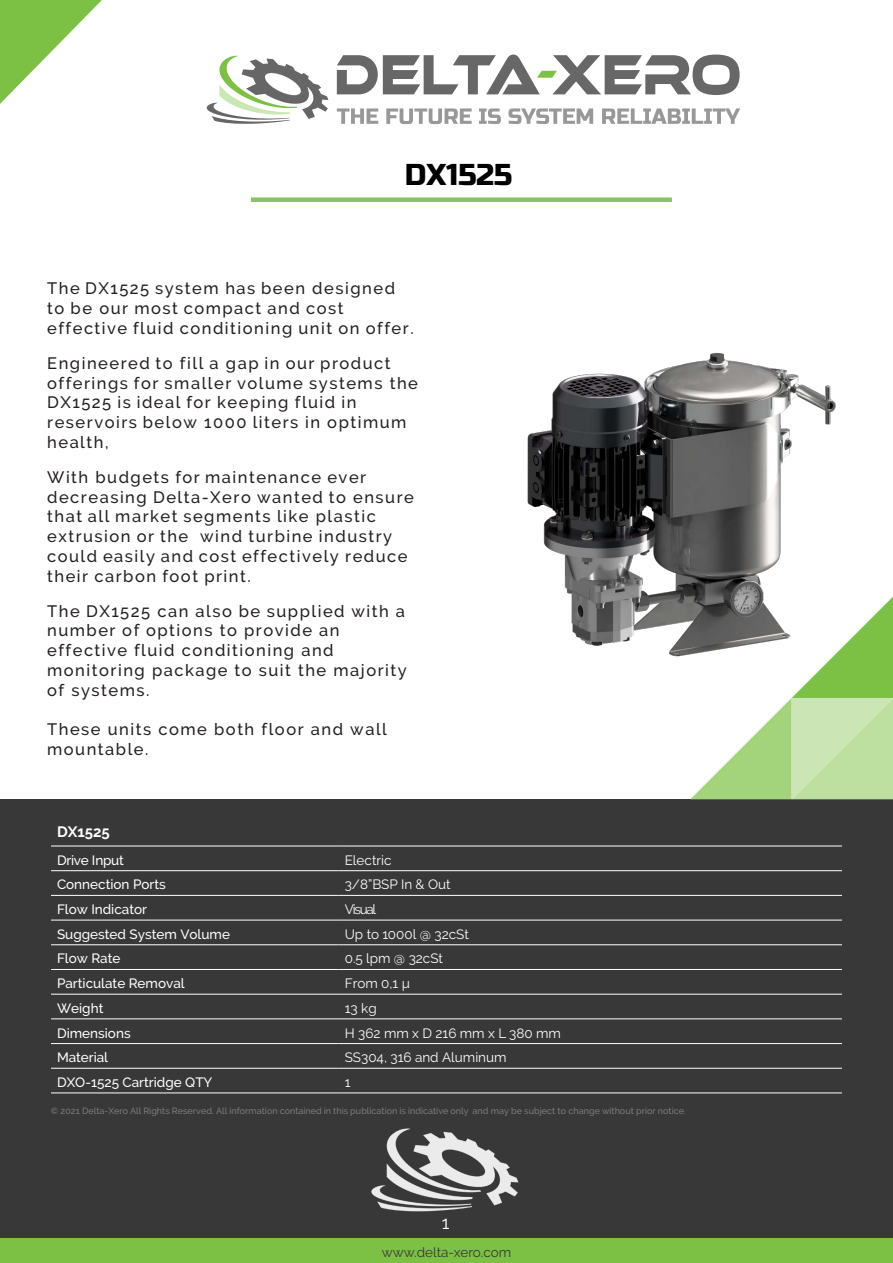
<style>
.page{position:relative;width:893px;height:1263px;background:#fff}
.page>*{position:absolute;margin:0;border:0;box-sizing:border-box;transform-origin:0 0}
.t1{font:30px "Russo One";color:#000}
.t2{font:18px "Raleway";color:#fff}
.t3{font:500 16.5px/19.8px "Raleway";letter-spacing:.09em;color:#231f20}
.t4{font:700 15px "Raleway";color:#fff}
.t5{font:500 13.5px "Raleway";color:#fff}
.t6{font:13.5px "Raleway";color:#fff}
.t7{font:13.5px "Raleway";color:#fff}
.t8{font:13.5px "Raleway";color:#383838}
.t9{font:500 13.5px "Raleway";letter-spacing:-.02em;color:#fff}
.t10{font:500 9px "Raleway";color:#7b7b7d}
.s1{font-style:inherit}
</style>
<div class="page">
<div style="left:0;top:1238px;width:893px;height:25px;background:#7cc144"></div>
<div style="left:0;top:799px;width:893px;height:439px;background:#383838"></div>
<hr style="left:51px;top:846px;width:288px;height:1px;background:#fff">
<hr style="left:339px;top:846px;width:503px;height:1px;background:#fff">
<hr style="left:51px;top:870px;width:288px;height:1px;background:#fff">
<hr style="left:339px;top:870px;width:503px;height:1px;background:#fff">
<hr style="left:51px;top:895px;width:288px;height:1px;background:#fff">
<hr style="left:339px;top:895px;width:503px;height:1px;background:#fff">
<hr style="left:51px;top:920px;width:288px;height:1px;background:#fff">
<hr style="left:339px;top:920px;width:503px;height:1px;background:#fff">
<hr style="left:51px;top:944px;width:288px;height:1px;background:#fff">
<hr style="left:339px;top:944px;width:503px;height:1px;background:#fff">
<hr style="left:51px;top:969px;width:288px;height:1px;background:#fff">
<hr style="left:339px;top:969px;width:503px;height:1px;background:#fff">
<hr style="left:51px;top:994px;width:288px;height:1px;background:#fff">
<hr style="left:339px;top:994px;width:503px;height:1px;background:#fff">
<hr style="left:51px;top:1018px;width:288px;height:1px;background:#fff">
<hr style="left:339px;top:1018px;width:503px;height:1px;background:#fff">
<hr style="left:51px;top:1043px;width:288px;height:1px;background:#fff">
<hr style="left:339px;top:1043px;width:503px;height:1px;background:#fff">
<hr style="left:51px;top:1068px;width:288px;height:1px;background:#fff">
<hr style="left:339px;top:1068px;width:503px;height:1px;background:#fff">
<hr style="left:51px;top:1092px;width:288px;height:1px;background:#fff">
<hr style="left:339px;top:1092px;width:503px;height:1px;background:#fff">
<svg style="left:0;top:0;width:102px;height:104px"></svg>
<svg style="left:691px;top:597px;width:202px;height:202px"></svg>
<img style="left:371px;top:1129px;width:148px;height:83px">
<div style="left:251px;top:197px;width:421px;height:5px;background:#8bc064"></div>
<svg style="left:207px;top:56px;width:121px;height:68px"></svg>
<svg style="left:337px;top:55px;width:403px;height:40px"></svg>
<svg style="left:337px;top:108px;width:41px;height:16px"></svg>
<svg style="left:386px;top:108px;width:86px;height:16px"></svg>
<svg style="left:479px;top:108px;width:22px;height:16px"></svg>
<svg style="left:508px;top:108px;width:85px;height:16px"></svg>
<svg style="left:602px;top:108px;width:138px;height:16px"></svg>
<img style="left:527px;top:353px;width:347px;height:337px">
<h1 class="t1" style="left:405px;top:157px;width:109px">DX1525</h1>
<p class="t3" style="left:47px;top:279px;width:368px">The DX1525 system has been designed to be our most compact and cost effective fluid conditioning unit on offer.</p>
<p class="t3" style="left:47px;top:353px;width:372px">Engineered to fill a gap in our product offerings for smaller volume systems the<br>DX1525 is ideal for keeping fluid in reservoirs below 1000 liters in optimum health,</p>
<p class="t3" style="left:47px;top:467px;width:368px">With budgets for maintenance ever decreasing Delta-Xero wanted to ensure that all market segments like plastic extrusion or the wind turbine industry could easily and cost effectively reduce their carbon foot print.</p>
<p class="t3" style="left:47px;top:601px;width:361px">The DX1525 can also be supplied with a number of options to provide an effective fluid conditioning and monitoring package to suit the majority of systems.</p>
<p class="t3" style="left:47px;top:720px;width:341px">These units come both floor and wall mountable.</p>
<p class="t4" style="left:57px;top:823px;width:54px">DX1525</p>
<p class="t9" style="left:57px;top:852px;width:68px">Drive Input</p>
<p class="t7" style="left:345px;top:852px;width:48px">Electric</p>
<p class="t5" style="left:57px;top:877px;width:110px">Connection Ports</p>
<p class="t6" style="left:345px;top:877px;width:108px">3/8”BSP In &amp; Out</p>
<p class="t5" style="left:57px;top:901px;width:92px">Flow Indicator</p>
<p class="t6" style="left:345px;top:901px;width:33px">Visual</p>
<p class="t5" style="left:57px;top:926px;width:175px">Suggested System Volume</p>
<p class="t6" style="left:345px;top:926px;width:126px"><span class="s1">Up to 10</span>00<span class="s1">l</span> @ 32cSt</p>
<p class="t5" style="left:57px;top:951px;width:65px">Flow Rate</p>
<p class="t7" style="left:345px;top:951px;width:100px">0.5 l<span class="s1">pm</span> @ 32cSt</p>
<p class="t5" style="left:57px;top:975px;width:129px">Particulate Removal</p>
<p class="t7" style="left:345px;top:975px;width:67px">From <span class="s1">0,1</span> µ</p>
<p class="t5" style="left:57px;top:1000px;width:48px">Weight</p>
<p class="t7" style="left:345px;top:1000px;width:33px">1<span class="s1">3</span> kg</p>
<p class="t5" style="left:57px;top:1025px;width:75px">Dimensions</p>
<p class="t6" style="left:345px;top:1025px;width:218px">H 362 <span class="s1">mm</span> x D 216 <span class="s1">mm</span> x L 380 <span class="s1">mm</span></p>
<p class="t5" style="left:57px;top:1050px;width:53px">Material</p>
<p class="t7" style="left:345px;top:1050px;width:163px"><span class="s1">SS3</span>04, 316 and Aluminum</p>
<p class="t5" style="left:57px;top:1074px;width:157px">DXO-1525 Cartridge QTY</p>
<p class="t6" style="left:345px;top:1074px;width:7px">1</p>
<p class="t10" style="left:51px;top:1105px;width:637px">© 2021 Delta-Xero All Rights Reserved. All information contained in this publication is indicative only and may be subject to change without prior notice.</p>
<p class="t2" style="left:442px;top:1212px;width:9px">1</p>
<p class="t8" style="left:382px;top:1244px;width:131px">www.delta-xero.com</p>
</div>
